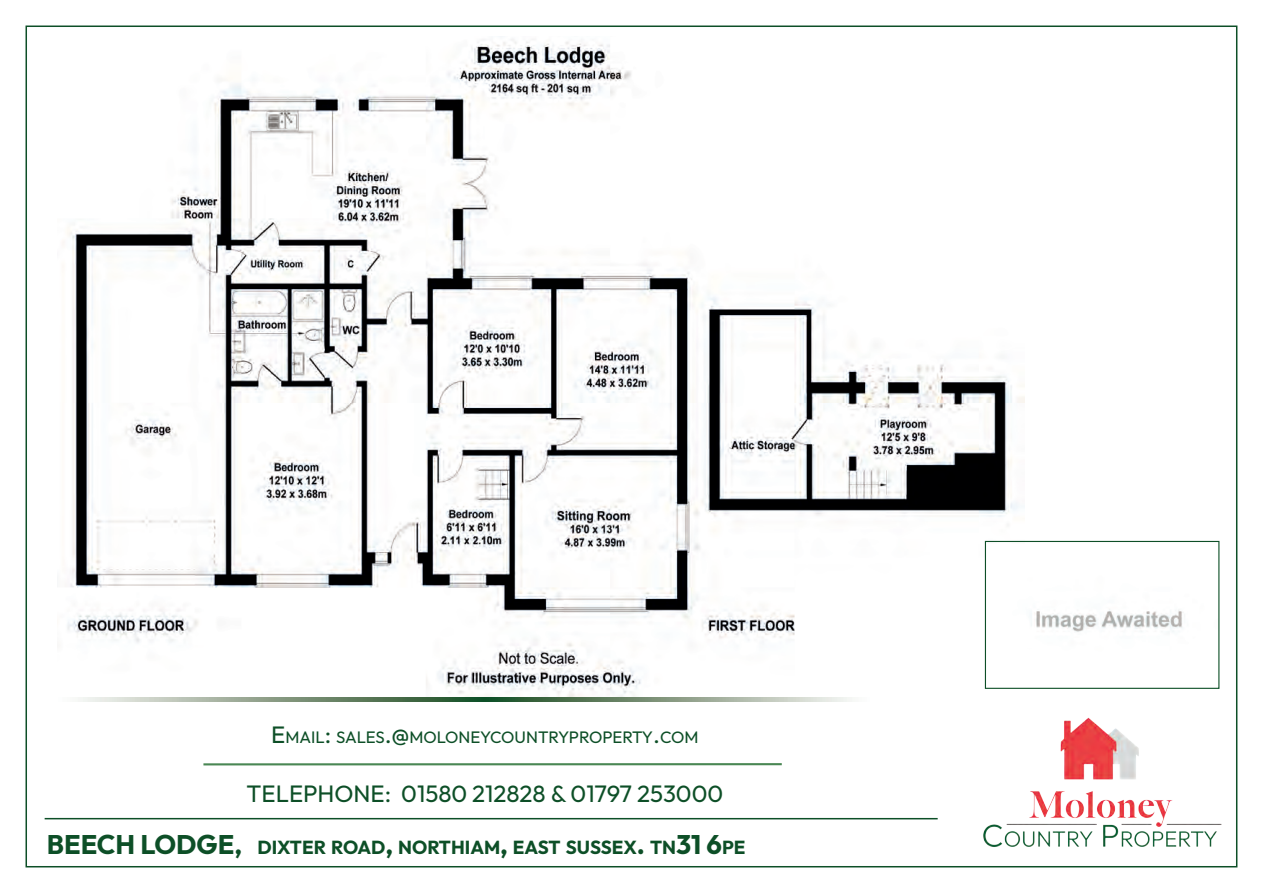
<style>
.page{position:relative;width:1263px;height:893px;background:#fff}
.page>*{position:absolute;margin:0;border:0;box-sizing:border-box;transform-origin:0 0}
.t1{font:24px "Outfit";color:#0d4f27}
.t2{font:700 18.9px "Outfit";color:#0d4f27}
.t3{font:16.8px "Outfit";letter-spacing:-.005em;color:#0d4f27}
.s1{font-size:24px}
.s2{font-style:inherit}
.s3{font-size:27px}
</style>
<div class="page">
<img style="left:63px;top:39px;width:962px;height:658px">
<svg style="left:78px;top:697px;width:406px;height:5px;background:#859c84"></svg>
<svg style="left:484px;top:697px;width:368px;height:5px;background:#859b84"></svg>
<img style="left:973px;top:696px;width:249px;height:151px">
<hr style="left:45px;top:818px;width:893px;height:1px;background:#0d4f27">
<hr style="left:203px;top:763px;width:579px;height:2px;background:#4a8754">
<img style="left:987px;top:544px;width:196px;height:143px">
<div style="left:985px;top:541px;width:234px;height:148px;border:1px solid #0d4f27"></div>
<p class="t3" style="left:271px;top:726px;width:429px"><span class="s1">E</span> MAIL<span class="s1">:</span> SALES<span class="s1">.@</span>MOLONEYCOUNTRYPROPERTY<span class="s1">.</span>COM</p>
<p class="t1" style="left:247px;top:778px;width:478px">TELEPHONE: 01580 212828 <span class="s2">&amp;</span> 01797 253000</p>
<p class="t2" style="left:47px;top:834px;width:700px"><span class="s3">BEECH LODGE,</span> DIXTER ROAD<span class="s3">,</span> NORTHIAM<span class="s3">,</span> EAST SUSSEX<span class="s3">.</span> TN<span class="s3">31 6</span>PE</p>
</div>
